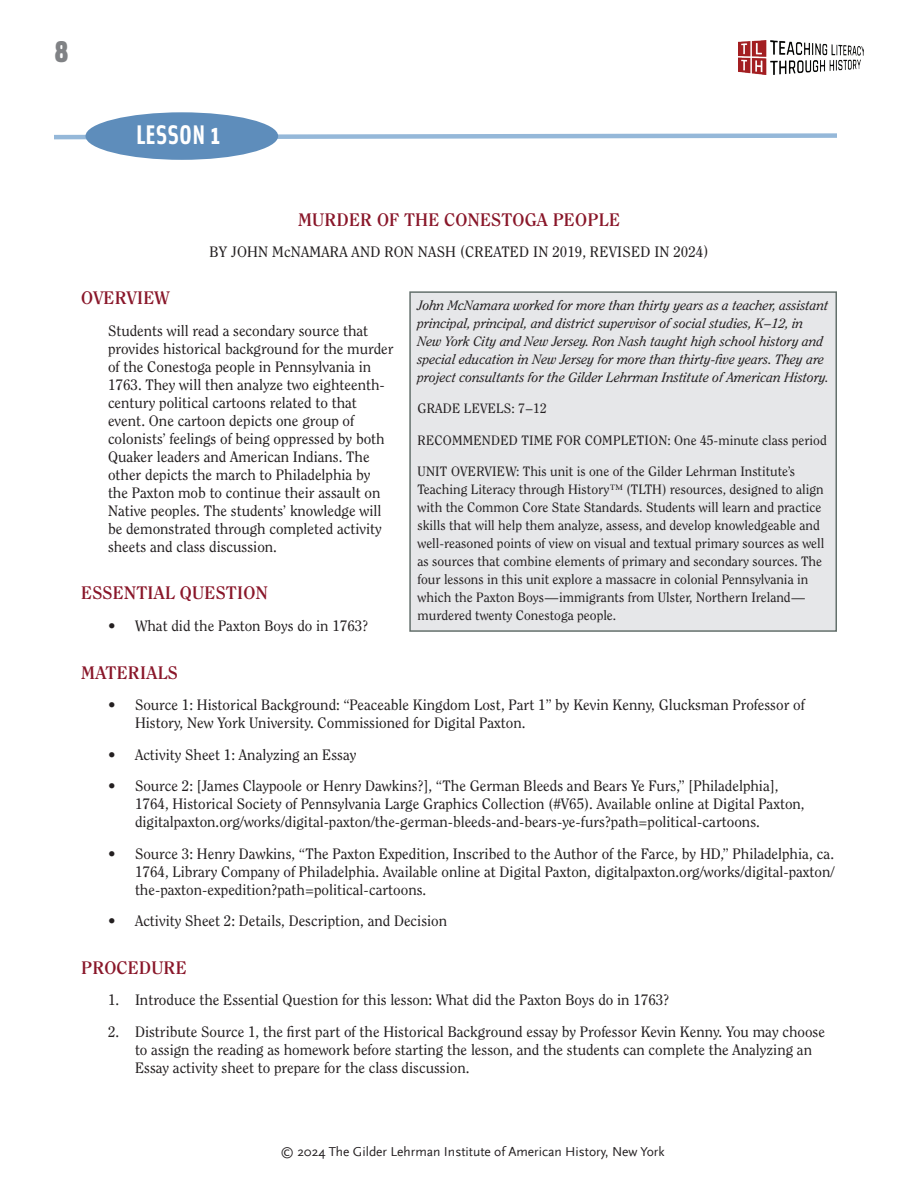
<style>
.page{position:relative;width:918px;height:1188px;background:#fff}
.page>*{position:absolute;margin:0;border:0;box-sizing:border-box;transform-origin:0 0}
.t1{font:900 30px "Solex";color:#808285}
.Heading_1{font:700 27px "Solex";color:#fff}
.Heading_2{font:700 18px "Clearface ITC Pro";letter-spacing:.015em;color:#891629}
.Paragraph_Style_2{font:15px/18px "Clearface ITC Pro";color:#231f20}
.Paragraph_Style_2_left_align{font:13.5px/18px "Clearface ITC Pro";color:#231f20}
.Paragraph_Style_2_left_align-2{font:italic 13.5px/18px "Clearface ITC Pro";color:#231f20}
.t2{font:13.5px "Scala Sans OT";color:#231f20}
</style>
<div class="page">
<img style="left:739px;top:40px;width:125px;height:34px">
<svg style="left:54px;top:131px;width:783px;height:11px"></svg>
<div style="left:86px;top:112px;width:192px;height:48px;background:#5e8dbb;border-radius:50%"></div>
<div style="left:410px;top:292px;width:426px;height:339px;background:#e6e7e9"></div>
<div style="left:409px;top:291px;width:428px;height:341px;border:2px solid #64706c"></div>
<h1 class="t1" style="left:54px;top:31px;width:16px">8</h1>
<p class="Heading_1" style="left:136px;top:117px;width:86px">LESSON 1</p>
<p class="Heading_2" style="left:298px;top:208px;width:324px">MURDER OF THE CONESTOGA PEOPLE</p>
<p class="Paragraph_Style_2" style="left:209px;top:242px;width:501px">BY JOHN McNAMARA AND RON NASH (CREATED IN 2019, REVISED IN 2024)</p>
<p class="Heading_2" style="left:81px;top:287px;width:90px">OVERVIEW</p>
<p class="Paragraph_Style_2" style="left:108px;top:321px;width:287px">Students will read a secondary source that provides historical background for the murder of the Conestoga people in Pennsylvania in 1763. They will then analyze two eighteenth&shy;century political cartoons related to that event. One cartoon depicts one group of colonists’ feelings of being oppressed by both Quaker leaders and American Indians. The other depicts the march to Philadelphia by the Paxton mob to continue their assault on Native peoples. The students’ knowledge will be demonstrated through completed activity sheets and class discussion.</p>
<p class="Heading_2" style="left:81px;top:582px;width:188px">ESSENTIAL QUESTION</p>
<p class="Paragraph_Style_2" style="left:108px;top:617px;width:262px">• What did the Paxton Boys do in 1763?</p>
<p class="Heading_2" style="left:81px;top:661px;width:98px">MATERIALS</p>
<p class="Paragraph_Style_2" style="left:135px;top:696px;width:672px;text-indent:-27px">• Source 1: Historical Background: “Peaceable Kingdom Lost, Part 1” by Kevin Kenny, Glucksman Professor of<br>History, New York University. Commissioned for Digital Paxton.</p>
<p class="Paragraph_Style_2" style="left:108px;top:745px;width:250px">• Activity Sheet 1: Analyzing an Essay</p>
<p class="Paragraph_Style_2" style="left:135px;top:777px;width:671px;text-indent:-27px">• Source 2: [James Claypoole or Henry Dawkins?], “The German Bleeds and Bears Ye Furs,” [Philadelphia],<br>1764, Historical Society of Pennsylvania Large Graphics Collection (#V65). Available online at Digital Paxton, digitalpaxton.org/works/digital-paxton/the-german-bleeds-and-bears-ye-furs?path=political-cartoons.</p>
<p class="Paragraph_Style_2" style="left:135px;top:844px;width:701px;text-indent:-27px">• Source 3: Henry Dawkins, “The Paxton Expedition, Inscribed to the Author of the Farce, by HD,” Philadelphia, ca.<br>1764, Library Company of Philadelphia. Available online at Digital Paxton, digitalpaxton.org/works/digital-paxton/ the-paxton-expedition?path=political-cartoons.</p>
<p class="Paragraph_Style_2" style="left:108px;top:912px;width:341px">• Activity Sheet 2: Details, Description, and Decision</p>
<p class="Heading_2" style="left:81px;top:956px;width:107px">PROCEDURE</p>
<p class="Paragraph_Style_2" style="left:108px;top:991px;width:563px">1. Introduce the Essential Question for this lesson: What did the Paxton Boys do in 1763?</p>
<p class="Paragraph_Style_2" style="left:135px;top:1023px;width:692px;text-indent:-27px">2. Distribute Source 1, the first part of the Historical Background essay by Professor Kevin Kenny. You may choose to assign the reading as homework before starting the lesson, and the students can complete the Analyzing an<br>Essay activity sheet to prepare for the class discussion.</p>
<p class="Paragraph_Style_2_left_align-2" style="left:418px;top:296px;width:413px">John McNamara worked for more than thirty years as a teacher, assistant principal, principal, and district supervisor of social studies, K–12, in New York City and New Jersey. Ron Nash taught high school history and special education in New Jersey for more than thirty-five years. They are project consultants for the Gilder Lehrman Institute of American History.</p>
<p class="Paragraph_Style_2_left_align" style="left:418px;top:399px;width:131px">GRADE LEVELS: 7–12</p>
<p class="Paragraph_Style_2_left_align" style="left:418px;top:431px;width:411px">RECOMMENDED TIME FOR COMPLETION: One 45-minute class period</p>
<p class="Paragraph_Style_2_left_align" style="left:418px;top:462px;width:408px">UNIT OVERVIEW: This unit is one of the Gilder Lehrman Institute’s Teaching Literacy through History™ (TLTH) resources, designed to align with the Common Core State Standards. Students will learn and practice skills that will help them analyze, assess, and develop knowledgeable and well-reasoned points of view on visual and textual primary sources as well as sources that combine elements of primary and secondary sources. The four lessons in this unit explore a massacre in colonial Pennsylvania in which the Paxton Boys—immigrants from Ulster, Northern Ireland— murdered twenty Conestoga people.</p>
<p class="t2" style="left:280px;top:1144px;width:386px">© 2024 The Gilder Lehrman Institute of American History, New York</p>
</div>
